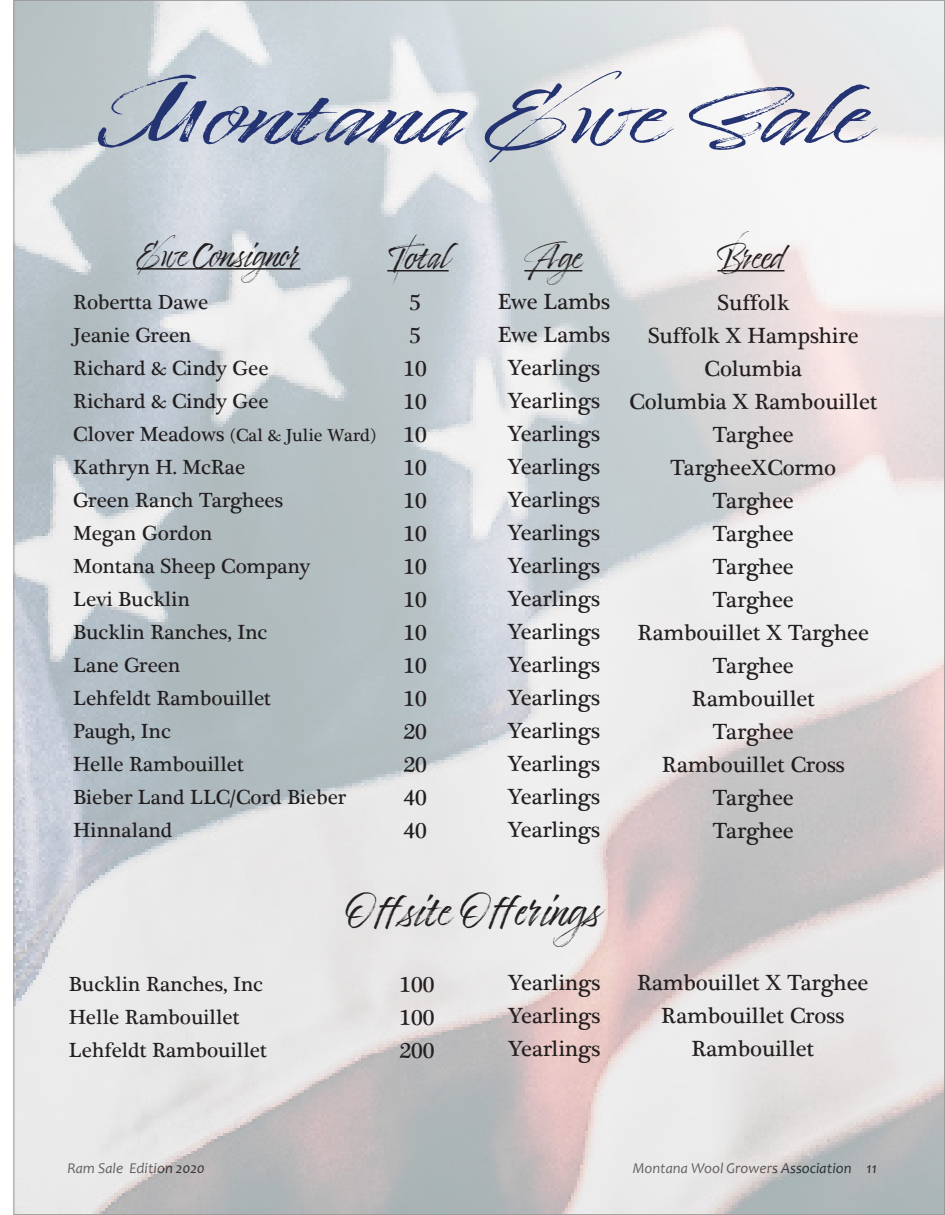
<style>
.page{position:relative;width:945px;height:1215px;background:#fff}
.page>*{position:absolute;margin:0;border:0;box-sizing:border-box;transform-origin:0 0}
.t1{font:69px "Timberline";color:#243371;scale:1.54 1}
.t2{font:39px "Timberline";color:#231f20}
.t3{font:30px "Timberline";color:#231f20}
.t4{font:22.5px "Plantagenet Cherokee";color:#231f20}
.t5{font:21px "Plantagenet Cherokee";color:#231f20}
.t6{font:18px "Plantagenet Cherokee";color:#231f20}
.t7{font:italic 15px "Candara";color:#231f20}
.s1{font-size:21px}
</style>
<div class="page">
<img style="left:16px;top:2px;width:927px;height:1211px">
<hr style="left:137px;top:268px;width:163px;height:2px;background:#231f20">
<hr style="left:717px;top:270px;width:68px;height:1px;background:#231f20">
<hr style="left:387px;top:270px;width:62px;height:1px;background:#231f20">
<hr style="left:524px;top:270px;width:58px;height:1px;background:#231f20">
<p class="t1" style="left:98px;top:78px;width:504px">Montana Ewe Sale</p>
<p class="t3" style="left:137px;top:238px;width:166px">Ewe Consignor</p>
<p class="t3" style="left:387px;top:240px;width:63px">Total</p>
<p class="t3" style="left:717px;top:240px;width:69px">Breed</p>
<p class="t4" style="left:498px;top:288px;width:114px">Ewe Lambs</p>
<p class="t4" style="left:498px;top:321px;width:114px">Ewe Lambs</p>
<p class="t4" style="left:508px;top:354px;width:94px">Yearlings</p>
<p class="t4" style="left:508px;top:387px;width:94px">Yearlings</p>
<p class="t4" style="left:508px;top:420px;width:94px">Yearlings</p>
<p class="t4" style="left:508px;top:453px;width:94px">Yearlings</p>
<p class="t4" style="left:508px;top:486px;width:94px">Yearlings</p>
<p class="t4" style="left:508px;top:519px;width:94px">Yearlings</p>
<p class="t4" style="left:508px;top:552px;width:94px">Yearlings</p>
<p class="t4" style="left:508px;top:585px;width:94px">Yearlings</p>
<p class="t4" style="left:508px;top:618px;width:94px">Yearlings</p>
<p class="t4" style="left:508px;top:651px;width:94px">Yearlings</p>
<p class="t4" style="left:508px;top:684px;width:94px">Yearlings</p>
<p class="t4" style="left:508px;top:717px;width:94px">Yearlings</p>
<p class="t4" style="left:508px;top:750px;width:94px">Yearlings</p>
<p class="t4" style="left:508px;top:783px;width:94px">Yearlings</p>
<p class="t4" style="left:508px;top:816px;width:94px">Yearlings</p>
<p class="t3" style="left:524px;top:240px;width:67px">Age</p>
<p class="t4" style="left:409px;top:289px;width:13px">5</p>
<p class="t4" style="left:409px;top:322px;width:13px">5</p>
<p class="t4" style="left:403px;top:355px;width:25px">10</p>
<p class="t4" style="left:403px;top:388px;width:25px">10</p>
<p class="t4" style="left:403px;top:421px;width:25px">10</p>
<p class="t4" style="left:403px;top:454px;width:25px">10</p>
<p class="t4" style="left:403px;top:487px;width:25px">10</p>
<p class="t4" style="left:403px;top:520px;width:25px">10</p>
<p class="t4" style="left:403px;top:553px;width:25px">10</p>
<p class="t4" style="left:403px;top:586px;width:25px">10</p>
<p class="t4" style="left:403px;top:619px;width:25px">10</p>
<p class="t4" style="left:403px;top:652px;width:25px">10</p>
<p class="t4" style="left:403px;top:685px;width:25px">10</p>
<p class="t4" style="left:403px;top:718px;width:25px">20</p>
<p class="t4" style="left:403px;top:751px;width:25px">20</p>
<p class="t4" style="left:403px;top:784px;width:25px">40</p>
<p class="t4" style="left:403px;top:817px;width:25px">40</p>
<p class="t4" style="left:718px;top:289px;width:73px">Suffolk</p>
<p class="t4" style="left:648px;top:322px;width:212px">Suffolk X Hampshire</p>
<p class="t4" style="left:705px;top:355px;width:99px">Columbia</p>
<p class="t4" style="left:629px;top:388px;width:250px">Columbia X Rambouillet</p>
<p class="t4" style="left:713px;top:421px;width:83px">Targhee</p>
<p class="t4" style="left:671px;top:454px;width:167px">TargheeXCormo</p>
<p class="t4" style="left:713px;top:487px;width:83px">Targhee</p>
<p class="t4" style="left:713px;top:520px;width:83px">Targhee</p>
<p class="t4" style="left:713px;top:553px;width:83px">Targhee</p>
<p class="t4" style="left:713px;top:586px;width:83px">Targhee</p>
<p class="t4" style="left:638px;top:619px;width:233px">Rambouillet X Targhee</p>
<p class="t4" style="left:713px;top:652px;width:83px">Targhee</p>
<p class="t4" style="left:692px;top:685px;width:124px">Rambouillet</p>
<p class="t4" style="left:713px;top:718px;width:83px">Targhee</p>
<p class="t4" style="left:662px;top:751px;width:185px">Rambouillet Cross</p>
<p class="t4" style="left:713px;top:784px;width:83px">Targhee</p>
<p class="t4" style="left:713px;top:817px;width:83px">Targhee</p>
<p class="t5" style="left:73px;top:289px;width:137px">Robertta Dawe</p>
<p class="t5" style="left:73px;top:322px;width:120px">Jeanie Green</p>
<p class="t5" style="left:73px;top:355px;width:197px">Richard &amp; Cindy Gee</p>
<p class="t5" style="left:73px;top:388px;width:197px">Richard &amp; Cindy Gee</p>
<p class="t6" style="left:73px;top:424px;width:304px"><span class="s1">Clover Meadows</span> (Cal &amp; Julie Ward)</p>
<p class="t5" style="left:73px;top:454px;width:174px">Kathryn H. McRae</p>
<p class="t5" style="left:73px;top:487px;width:211px">Green Ranch Targhees</p>
<p class="t5" style="left:73px;top:520px;width:141px">Megan Gordon</p>
<p class="t5" style="left:73px;top:553px;width:239px">Montana Sheep Company</p>
<p class="t5" style="left:73px;top:586px;width:118px">Levi Bucklin</p>
<p class="t5" style="left:73px;top:619px;width:196px">Bucklin Ranches, Inc</p>
<p class="t5" style="left:73px;top:652px;width:109px">Lane Green</p>
<p class="t5" style="left:73px;top:685px;width:199px">Lehfeldt Rambouillet</p>
<p class="t5" style="left:73px;top:718px;width:99px">Paugh, Inc</p>
<p class="t5" style="left:73px;top:751px;width:172px">Helle Rambouillet</p>
<p class="t5" style="left:73px;top:784px;width:275px">Bieber Land LLC/Cord Bieber</p>
<p class="t5" style="left:73px;top:817px;width:101px">Hinnaland</p>
<p class="t5" style="left:69px;top:971px;width:196px">Bucklin Ranches, Inc</p>
<p class="t5" style="left:69px;top:1004px;width:172px">Helle Rambouillet</p>
<p class="t5" style="left:69px;top:1037px;width:199px">Lehfeldt Rambouillet</p>
<p class="t2" style="left:344px;top:888px;width:266px">Offsite Offerings</p>
<p class="t4" style="left:400px;top:970px;width:37px">100</p>
<p class="t4" style="left:400px;top:1003px;width:37px">100</p>
<p class="t4" style="left:400px;top:1036px;width:37px">200</p>
<p class="t4" style="left:508px;top:969px;width:94px">Yearlings</p>
<p class="t4" style="left:508px;top:1002px;width:94px">Yearlings</p>
<p class="t4" style="left:508px;top:1035px;width:94px">Yearlings</p>
<p class="t4" style="left:637px;top:969px;width:233px">Rambouillet X Targhee</p>
<p class="t4" style="left:661px;top:1002px;width:185px">Rambouillet Cross</p>
<p class="t4" style="left:691px;top:1035px;width:124px">Rambouillet</p>
<p class="t7" style="left:68px;top:1159px;width:139px">Ram Sale Edition 2020</p>
<p class="t7" style="left:633px;top:1159px;width:246px">Montana Wool Growers Association 11</p>
</div>
